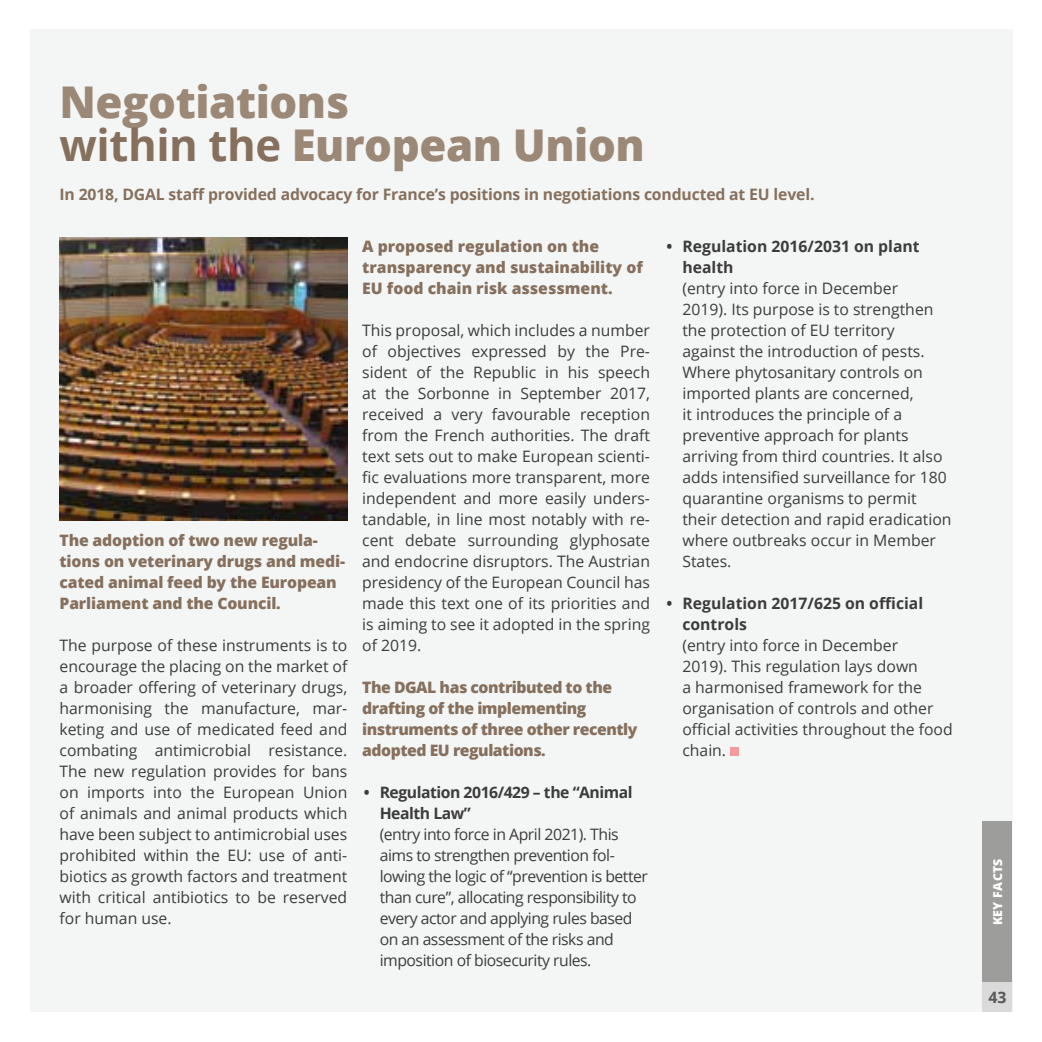
<style>
.page{position:relative;width:1042px;height:1042px;background:#fff}
.page>*{position:absolute;margin:0;border:0;box-sizing:border-box;transform-origin:0 0}
.t1{font:800 43.75px/43.8px "Open Sans";letter-spacing:-.01em;color:#9b8877}
.t2{font:15.75px/21px "Open Sans";color:#3c3c3b;text-align:justify}
.t3{font:15.75px/21px "Open Sans";letter-spacing:-.03em;color:#3c3c3b}
.t4{font:800 15.75px/21px "Open Sans";letter-spacing:-.01em;color:#86705d}
.t5{font:800 15.75px/21px "Open Sans";letter-spacing:-.03em;color:#86705d}
.t6{font:700 15.75px "Open Sans";letter-spacing:-.01em;color:#86705d}
.t7{font:700 15.75px/21px "Open Sans";color:#3c3c3b}
.t8{font:700 15.75px/21px "Open Sans";letter-spacing:-.03em;color:#3c3c3b}
.t9{font:700 15.75px "Open Sans";color:#575756}
.t10{font:800 12.25px "Open Sans";letter-spacing:.025em;color:#fff}
.s1{font-weight:700;color:#86705d}
</style>
<div class="page">
<div style="left:30px;top:30px;width:982px;height:982px;background:#f3f6f5"></div>
<div style="left:982px;top:821px;width:30px;height:161px;background:#9d9d9c"></div>
<div style="left:982px;top:982px;width:30px;height:30px;background:#dadada"></div>
<div style="left:730px;top:747px;width:9px;height:9px;background:#f39c9b"></div>
<img style="left:60px;top:237px;width:287px;height:284px">
<h1 class="t1" style="left:60px;top:77px;width:587px">Negotiations<br><span class="s1">within the</span> European Union</h1>
<p class="t6" style="left:60px;top:183px;width:756px">In 2018, DGAL staff provided advocacy for France’s positions in negotiations conducted at EU level.</p>
<p class="t4" style="left:60px;top:529px;width:287px">The adoption of two new regula&shy;tions on veterinary drugs and medi&shy;cated animal feed by the European<br>Parliament and the Council.</p>
<p class="t2" style="left:60px;top:634px;width:289px">The purpose of these instruments is to encourage the placing on the market of a broader offering of veterinary drugs, harmonising the manufacture, mar&shy;keting and use of medicated feed and combating antimicrobial resistance.<br>The new regulation provides for bans on imports into the European Union of animals and animal products which have been subject to antimicrobial uses prohibited within the EU: use of anti&shy;biotics as growth factors and treatment with critical antibiotics to be reserved for human use.</p>
<p class="t4" style="left:362px;top:235px;width:282px">A proposed regulation on the transparency and sustainability of<br>EU food chain risk assessment.</p>
<p class="t2" style="left:362px;top:319px;width:289px">This proposal, which includes a number of objectives expressed by the Pre&shy;sident of the Republic in his speech at the Sorbonne in September 2017, received a very favourable reception from the French authorities. The draft text sets out to make European scienti&shy;fic evaluations more transparent, more independent and more easily unders&shy;tandable, in line most notably with re&shy;cent debate surrounding glyphosate and endocrine disruptors. The Austrian presidency of the European Council has made this text one of its priorities and is aiming to see it adopted in the spring of 2019.</p>
<p class="t5" style="left:362px;top:676px;width:277px">The DGAL has contributed to the drafting of the implementing instruments of three other recently adopted EU regulations.</p>
<p class="t8" style="left:380px;top:781px;width:254px;text-indent:-16px">• Regulation 2016/429 – the “Animal<br>Health Law”</p>
<p class="t3" style="left:380px;top:823px;width:270px">(entry into force in April 2021). This aims to strengthen prevention fol&shy;lowing the logic of “prevention is better than cure”, allocating responsibility to every actor and applying rules based on an assessment of the risks and imposition of biosecurity rules.</p>
<p class="t7" style="left:682px;top:235px;width:239px;text-indent:-16px">• Regulation 2016/2031 on plant health</p>
<p class="t2" style="left:682px;top:277px;width:271px;text-align:left">(entry into force in December<br>2019). Its purpose is to strengthen the protection of EU territory against the introduction of pests.<br>Where phytosanitary controls on imported plants are concerned,<br>it introduces the principle of a preventive approach for plants arriving from third countries. It also adds intensified surveillance for 180 quarantine organisms to permit their detection and rapid eradication where outbreaks occur in Member<br>States.</p>
<p class="t7" style="left:682px;top:592px;width:242px;text-indent:-16px">• Regulation 2017/625 on official controls</p>
<p class="t2" style="left:682px;top:634px;width:272px;text-align:left">(entry into force in December<br>2019). This regulation lays down<br>a harmonised framework for the organisation of controls and other official activities throughout the food chain.</p>
<p class="t10" style="left:988px;top:925px;width:68px;rotate:-90deg">KEY FACTS</p>
<p class="t9" style="left:988px;top:986px;width:19px">43</p>
</div>
